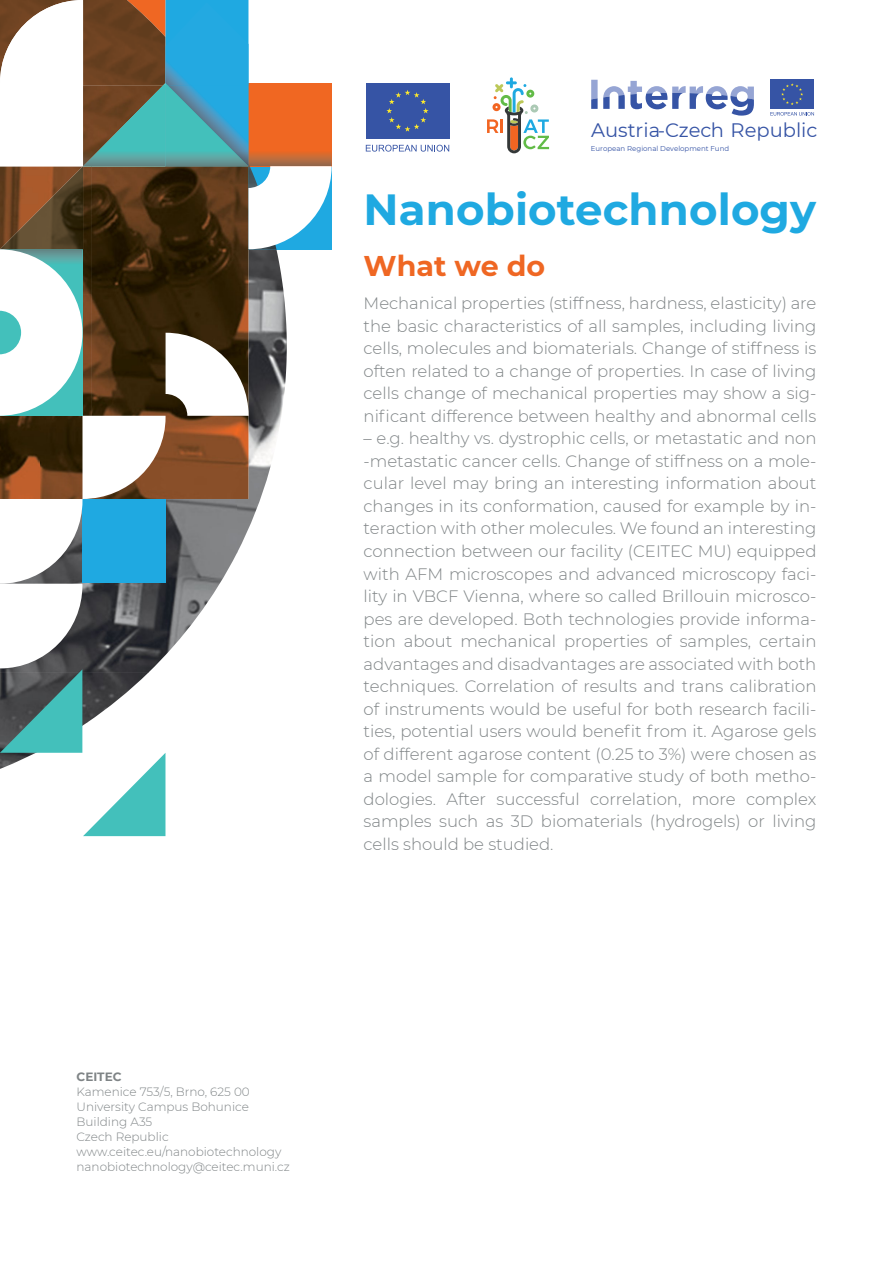
<style>
.page{position:relative;width:893px;height:1263px;background:#fff}
.page>*{position:absolute;margin:0;border:0;box-sizing:border-box;transform-origin:0 0}
.t1{font:700 43.5px "Montserrat";letter-spacing:.005em;color:#1fa9e1}
.t2{font:700 28.5px "Montserrat";color:#ef6723}
.t3{font:19.5px "Montserrat";color:#3654a5}
.t4{font:300 16.5px/22.5px "Montserrat";color:#7f8486;text-align:justify}
.t5{font:300 12px/15px "Montserrat";color:#7f8486}
.t6{font:700 12px "Montserrat";color:#7f8486}
.t7{font:7.05px "Montserrat";color:#3654a5}
</style>
<div class="page">
<svg style="left:591px;top:80px;width:163px;height:36px"></svg>
<svg style="left:770px;top:79px;width:44px;height:37px;background:#5971b0"></svg>
<svg style="left:487px;top:77px;width:62px;height:76px"></svg>
<svg style="left:365px;top:83px;width:85px;height:69px;background:#5b73b1"></svg>
<svg style="left:0;top:0;width:332px;height:836px"></svg>
<p class="t3" style="left:591px;top:117px;width:228px">Austria-Czech Republic</p>
<p class="t7" style="left:591px;top:143px;width:140px">European Regional Development Fund</p>
<h1 class="t1" style="left:364px;top:179px;width:454px">Nanobiotechnology</h1>
<h2 class="t2" style="left:364px;top:245px;width:183px">What we do</h2>
<p class="t4" style="left:364px;top:292px;width:454px">Mechanical properties (stiffness, hardness, elasticity) are the basic characteristics of all samples, including living cells, molecules and biomaterials. Change of stiffness is often related to a change of properties. In case of living cells change of mechanical properties may show a sig&shy;nificant difference between healthy and abnormal cells</p>
<p class="t4" style="left:364px;top:427px;width:454px">– e.g. healthy vs. dystrophic cells, or metastatic and non -metastatic cancer cells. Change of stiffness on a mole&shy;cular level may bring an interesting information about changes in its conformation, caused for example by in&shy;teraction with other molecules. We found an interesting connection between our facility (CEITEC MU) equipped with AFM microscopes and advanced microscopy faci&shy;lity in VBCF Vienna, where so called Brillouin microsco&shy;pes are developed. Both technologies provide informa&shy;tion about mechanical properties of samples, certain advantages and disadvantages are associated with both techniques. Correlation of results and trans calibration of instruments would be useful for both research facili&shy;ties, potential users would benefit from it. Agarose gels of different agarose content (0.25 to 3%) were chosen as a model sample for comparative study of both metho&shy;dologies. After successful correlation, more complex samples such as 3D biomaterials (hydrogels) or living cells should be studied.</p>
<p class="t6" style="left:77px;top:1068px;width:47px">CEITEC</p>
<p class="t5" style="left:77px;top:1084px;width:215px">Kamenice 753/5, Brno, 625 00<br>University Campus Bohunice<br>Building A35<br>Czech Republic www.ceitec.eu/nanobiotechnology nanobiotechnology@ceitec.muni.cz</p>
</div>
